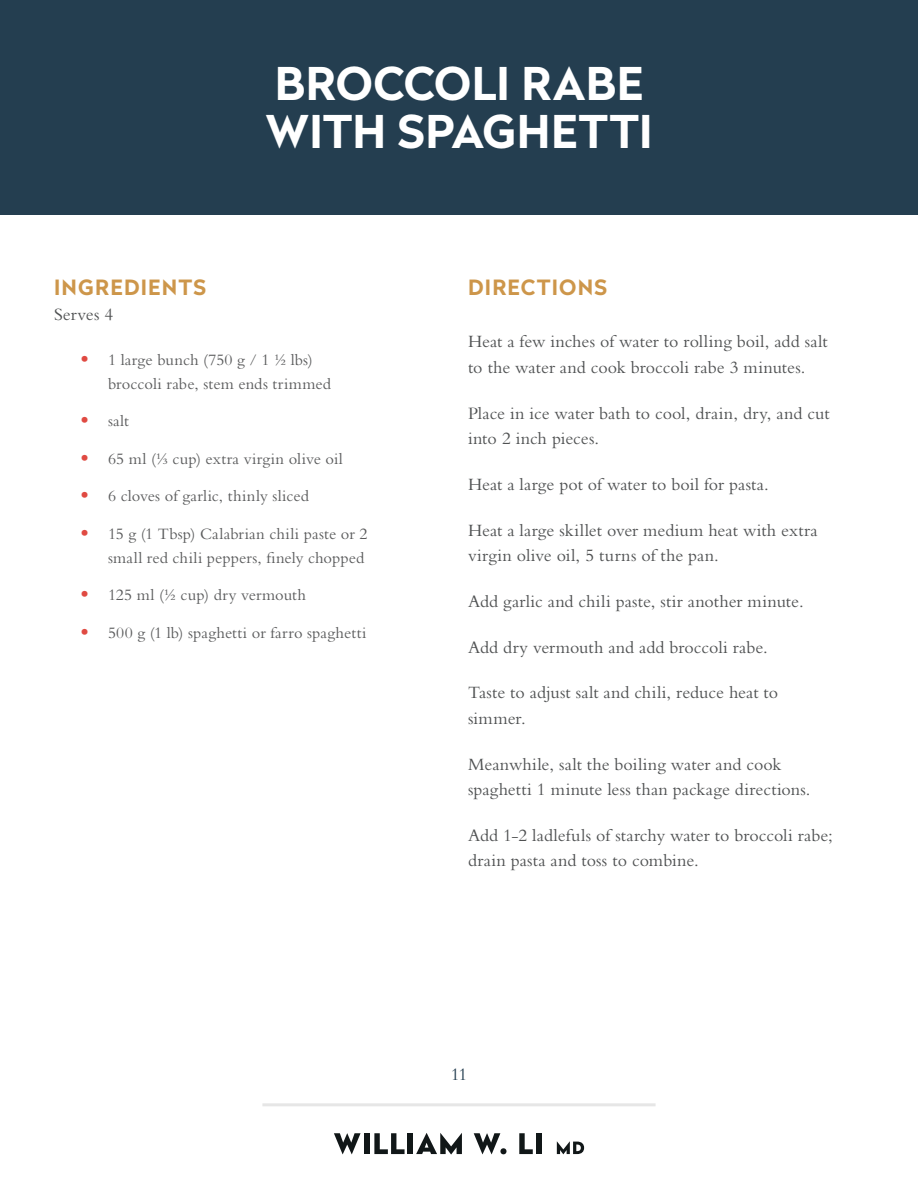
<style>
.page{position:relative;width:918px;height:1188px;background:#fff}
.page>*{position:absolute;margin:0;border:0;box-sizing:border-box;transform-origin:0 0}
.t1{font:700 45px/48px "Radikal";letter-spacing:.005em;color:#fff}
.t2{font:700 21px "Radikal";letter-spacing:.055em;color:#cd964a}
.t3{font:18px/25.5px "Bembo Std";letter-spacing:.005em;color:#4f5152}
.t4{font:18px "Bembo Std";color:#243e50}
.t5{font:16.5px/24px "Bembo Std";letter-spacing:.01em;color:#5a5b5c}
.s1{font-family:"Radikal";font-weight:900;font-size:24px;color:#e04a42}
</style>
<div class="page">
<hr style="left:262px;top:1103px;width:394px;height:3px;background:#e6e6e6">
<svg style="left:334px;top:1133px;width:27px;height:21px"></svg>
<div style="left:364px;top:1133px;width:5px;height:21px;background:#111718"></div>
<svg style="left:374px;top:1133px;width:31px;height:21px"></svg>
<div style="left:408px;top:1133px;width:5px;height:21px;background:#111718"></div>
<svg style="left:416px;top:1133px;width:46px;height:21px"></svg>
<svg style="left:474px;top:1133px;width:26px;height:21px"></svg>
<div style="left:500px;top:1148px;width:7px;height:6px;background:#111718;border-radius:50%"></div>
<svg style="left:519px;top:1133px;width:14px;height:21px"></svg>
<div style="left:536px;top:1133px;width:5px;height:21px;background:#111718"></div>
<svg style="left:557px;top:1141px;width:27px;height:13px"></svg>
<div style="left:0;top:0;width:918px;height:214px;background:#243e50"></div>
<h1 class="t1" style="left:266px;top:57px;width:389px">BROCCOLI RABE<br>WITH SPAGHETTI</h1>
<p class="t2" style="left:54px;top:272px;width:154px">INGREDIENTS</p>
<p class="t3" style="left:54px;top:302px;width:61px">Serves 4</p>
<p class="t5" style="left:108px;top:347px;width:225px;text-indent:-27px"><span class="s1">•</span> 1 large bunch (750 g / 1 1/2 lbs) broccoli rabe, stem ends trimmed</p>
<p class="t5" style="left:81px;top:409px;width:50px"><span class="s1">•</span> salt</p>
<p class="t5" style="left:81px;top:446px;width:263px"><span class="s1">•</span> 65 ml (1/3 cup) extra virgin olive oil</p>
<p class="t5" style="left:81px;top:484px;width:230px"><span class="s1">•</span> 6 cloves of garlic, thinly sliced</p>
<p class="t5" style="left:81px;top:521px;width:288px;text-align:right"><span class="s1">•</span> 15 g (1 Tbsp) Calabrian chili paste or 2 small red chili peppers, finely chopped</p>
<p class="t5" style="left:81px;top:583px;width:227px"><span class="s1">•</span> 125 ml (1/2 cup) dry vermouth</p>
<p class="t5" style="left:81px;top:620px;width:287px"><span class="s1">•</span> 500 g (1 lb) spaghetti or farro spaghetti</p>
<p class="t2" style="left:468px;top:272px;width:140px">DIRECTIONS</p>
<p class="t3" style="left:468px;top:329px;width:361px">Heat a few inches of water to rolling boil, add salt to the water and cook broccoli rabe 3 minutes.</p>
<p class="t3" style="left:468px;top:400px;width:363px">Place in ice water bath to cool, drain, dry, and cut into 2 inch pieces.</p>
<p class="t3" style="left:468px;top:471px;width:302px">Heat a large pot of water to boil for pasta.</p>
<p class="t3" style="left:468px;top:517px;width:351px">Heat a large skillet over medium heat with extra virgin olive oil, 5 turns of the pan.</p>
<p class="t3" style="left:468px;top:588px;width:337px">Add garlic and chili paste, stir another minute.</p>
<p class="t3" style="left:468px;top:634px;width:301px">Add dry vermouth and add broccoli rabe.</p>
<p class="t3" style="left:468px;top:680px;width:312px">Taste to adjust salt and chili, reduce heat to simmer.</p>
<p class="t3" style="left:468px;top:751px;width:344px">Meanwhile, salt the boiling water and cook spaghetti 1 minute less than package directions.</p>
<p class="t3" style="left:468px;top:822px;width:366px">Add 1-2 ladlefuls of starchy water to broccoli rabe; drain pasta and toss to combine.</p>
<p class="t4" style="left:451px;top:1064px;width:18px">11</p>
</div>
